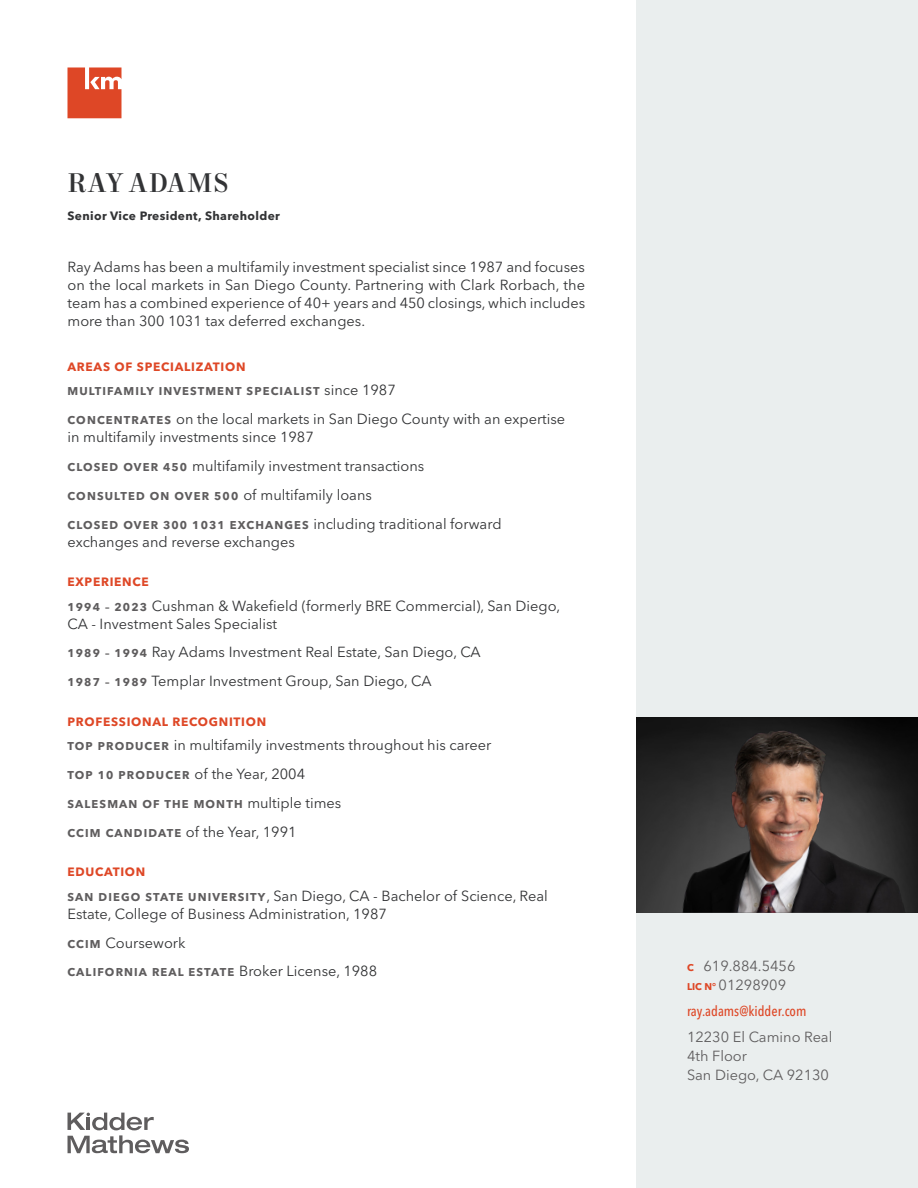
<style>
.page{position:relative;width:918px;height:1188px;background:#fff}
.page>*{position:absolute;margin:0;border:0;box-sizing:border-box;transform-origin:0 0}
.t1{font:500 27px "Mort Modern 09";letter-spacing:.03em;color:#323335}
.t2{font:14.55px/18px "Avenir Next LT Pro";color:#323335}
.t3{font:14.55px/19px "Avenir Next LT Pro";color:#5f5d5e}
.t4{font:500 condensed 14.25px "Avenir Next LT Pro";color:#de4726}
.t5{font:700 12px "Avenir Next LT Pro";letter-spacing:.06em;color:#de4726}
.t6{font:700 12px "Avenir Next LT Pro";letter-spacing:.03em;color:#323335}
.t7{font:700 11.25px "Avenir Next LT Pro";letter-spacing:.1em;color:#5f5d5e}
.s1{font-weight:400;font-size:14.55px;color:#323335}
.s2{font-weight:700;font-size:11.25px;color:#5f5d5e}
.s3{font-weight:700;font-size:9.75px;color:#de4726}
</style>
<div class="page">
<div style="left:636px;top:0;width:282px;height:1188px;background:#eaeeee"></div>
<img style="left:636px;top:718px;width:282px;height:195px">
<img style="left:651px;top:718px;width:266px;height:195px">
<svg style="left:67px;top:67px;width:54px;height:51px;background:#e25f42"></svg>
<svg style="left:68px;top:1113px;width:121px;height:40px"></svg>
<h1 class="t1" style="left:68px;top:165px;width:163px">RAY ADAMS</h1>
<p class="t6" style="left:68px;top:209px;width:214px">Senior Vice President, Shareholder</p>
<p class="t2" style="left:68px;top:258px;width:519px;text-align:justify">Ray Adams has been a multifamily investment specialist since 1987 and focuses on the local markets in San Diego County. Partnering with Clark Rorbach, the team has a combined experience of 40+ years and 450 closings, which includes more than 300 1031 tax deferred exchanges.</p>
<p class="t5" style="left:68px;top:359px;width:180px">AREAS OF SPECIALIZATION</p>
<p class="t7" style="left:68px;top:385px;width:330px">MULTIFAMILY INVESTMENT SPECIALIST <span class="s1">since 1987</span></p>
<p class="t2" style="left:68px;top:410px;width:499px"><span class="s2">CONCENTRATES</span> on the local markets in San Diego County with an expertise in multifamily investments since 1987</p>
<p class="t2" style="left:68px;top:457px;width:358px"><span class="s2">CLOSED OVER 450</span> multifamily investment transactions</p>
<p class="t7" style="left:68px;top:489px;width:306px">CONSULTED ON OVER 500 <span class="s1">of multifamily loans</span></p>
<p class="t2" style="left:68px;top:514px;width:436px"><span class="s2">CLOSED OVER 300 1031 EXCHANGES</span> including traditional forward exchanges and reverse exchanges</p>
<p class="t5" style="left:68px;top:574px;width:83px">EXPERIENCE</p>
<p class="t2" style="left:68px;top:597px;width:494px"><span class="s2">1994 – 2023</span> Cushman &amp; Wakefield (formerly BRE Commercial), San Diego,<br>CA - Investment Sales Specialist</p>
<p class="t2" style="left:68px;top:638px;width:415px;line-height:28.8px"><span class="s2">1989 – 1994</span> Ray Adams Investment Real Estate, San Diego, CA<br><span class="s2">1987 – 1989</span> Templar Investment Group, San Diego, CA</p>
<p class="t5" style="left:68px;top:714px;width:200px">PROFESSIONAL RECOGNITION</p>
<p class="t2" style="left:68px;top:731px;width:425px;line-height:28.8px"><span class="s2">TOP PRODUCER</span> in multifamily investments throughout his career<br><span class="s2">TOP 10 PRODUCER</span> of the Year, 2004</p>
<p class="t7" style="left:68px;top:797px;width:275px">SALESMAN OF THE MONTH <span class="s1">multiple times</span></p>
<p class="t2" style="left:68px;top:823px;width:231px"><span class="s2">CCIM CANDIDATE</span> of the Year, 1991</p>
<p class="t5" style="left:68px;top:864px;width:79px">EDUCATION</p>
<p class="t2" style="left:67px;top:887px;width:482px"><span class="s2">SAN DIEGO STATE UNIVERSITY</span>, San Diego, CA - Bachelor of Science, Real<br>Estate, College of Business Administration, 1987</p>
<p class="t2" style="left:68px;top:933px;width:120px"><span class="s2">CCIM</span> Coursework</p>
<p class="t7" style="left:68px;top:966px;width:311px">CALIFORNIA REAL ESTATE <span class="s1">Broker License, 1988</span></p>
<p class="t3" style="left:687px;top:955px;width:110px;line-height:19.8px"><span class="s3">C</span> 619.884.5456<br><span class="s3">LIC N°</span> 01298909</p>
<p class="t4" style="left:687px;top:1002px;width:121px">ray.adams@kidder.com</p>
<p class="t3" style="left:687px;top:1027px;width:147px">12230 El Camino Real<br>4th Floor<br>San Diego, CA 92130</p>
</div>
